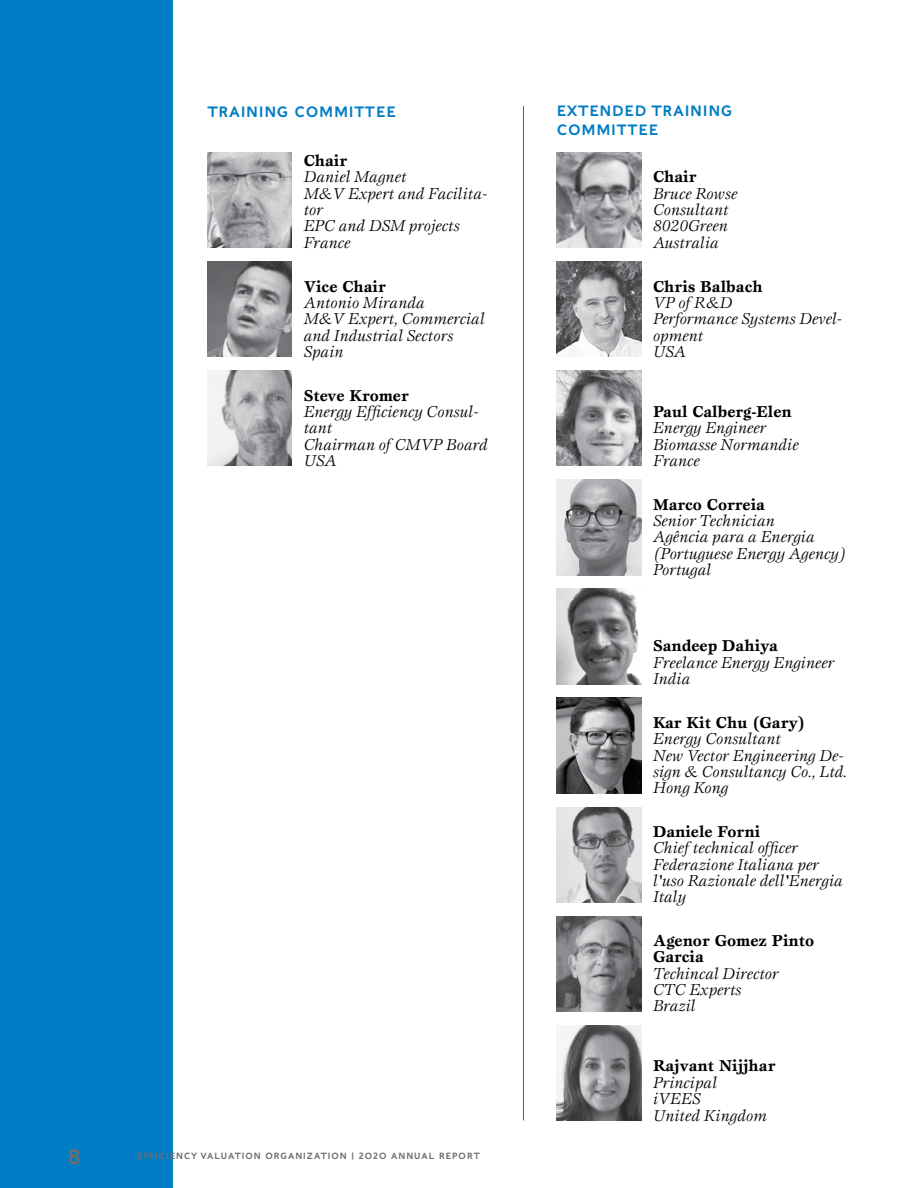
<style>
.page{position:relative;width:918px;height:1188px;background:#fff}
.page>*{position:absolute;margin:0;border:0;box-sizing:border-box;transform-origin:0 0}
.t1{font:21px "English Egyptian";color:#6d6e71}
.t2{font:italic 16.35px/16.4px "Esprit";color:#000}
.t3{font:700 16.35px/16.4px "Esprit";color:#000}
.t4{font:15px/18.8px "English Egyptian";color:#007dc5}
.t5{font:9px "English Egyptian";letter-spacing:.04em;color:#6d6e71}
</style>
<div class="page">
<div style="left:0;top:0;width:172px;height:1188px;background:#007dc5"></div>
<img style="left:556px;top:1025px;width:85px;height:95px">
<img style="left:556px;top:807px;width:85px;height:95px">
<img style="left:556px;top:916px;width:85px;height:95px">
<img style="left:556px;top:153px;width:85px;height:95px">
<img style="left:207px;top:153px;width:85px;height:95px">
<img style="left:556px;top:262px;width:85px;height:95px">
<img style="left:207px;top:262px;width:85px;height:95px">
<img style="left:556px;top:589px;width:85px;height:95px">
<img style="left:556px;top:698px;width:85px;height:95px">
<img style="left:556px;top:371px;width:85px;height:95px">
<img style="left:207px;top:371px;width:85px;height:95px">
<img style="left:556px;top:480px;width:85px;height:95px">
<hr style="left:523px;top:106px;width:1px;height:1015px;background:#007dc5">
<p class="t4" style="left:207px;top:102px;width:191px">TRAINING COMMITTEE</p>
<p class="t3" style="left:304px;top:152px;width:45px">Chair</p>
<p class="t2" style="left:304px;top:169px;width:185px">Daniel Magnet<br>M&amp;V Expert and Facilita&shy;tor<br>EPC and DSM projects<br>France</p>
<p class="t3" style="left:304px;top:278px;width:84px">Vice Chair</p>
<p class="t2" style="left:304px;top:294px;width:183px">Antonio Miranda<br>M&amp;V Expert, Commercial and Industrial Sectors<br>Spain</p>
<p class="t3" style="left:304px;top:387px;width:107px">Steve Kromer</p>
<p class="t2" style="left:304px;top:403px;width:186px">Energy Efficiency Consul&shy;tant<br>Chairman of CMVP Board<br>USA</p>
<p class="t1" style="left:68px;top:1143px;width:15px">8</p>
<p class="t5" style="left:137px;top:1150px;width:345px">EFFICIENCY VALUATION ORGANIZATION | 2020 ANNUAL REPORT</p>
<p class="t4" style="left:556px;top:102px;width:178px">EXTENDED TRAINING<br>COMMITTEE</p>
<p class="t3" style="left:653px;top:168px;width:45px">Chair</p>
<p class="t2" style="left:653px;top:185px;width:86px">Bruce Rowse<br>Consultant<br>8020Green<br>Australia</p>
<p class="t3" style="left:653px;top:278px;width:111px">Chris Balbach</p>
<p class="t2" style="left:653px;top:294px;width:191px">VP of R&amp;D<br>Performance Systems Devel&shy;opment<br>USA</p>
<p class="t3" style="left:653px;top:403px;width:140px">Paul Calberg-Elen</p>
<p class="t2" style="left:653px;top:420px;width:147px">Energy Engineer<br>Biomasse Normandie<br>France</p>
<p class="t3" style="left:653px;top:496px;width:113px">Marco Correia</p>
<p class="t2" style="left:653px;top:512px;width:195px">Senior Technician<br>Agência para a Energia (Portuguese Energy Agency)<br>Portugal</p>
<p class="t3" style="left:653px;top:637px;width:126px">Sandeep Dahiya</p>
<p class="t2" style="left:653px;top:654px;width:183px">Freelance Energy Engineer<br>India</p>
<p class="t3" style="left:653px;top:714px;width:154px">Kar Kit Chu (Gary)</p>
<p class="t2" style="left:653px;top:731px;width:196px">Energy Consultant<br>New Vector Engineering De&shy;sign &amp; Consultancy Co., Ltd.<br>Hong Kong</p>
<p class="t3" style="left:653px;top:823px;width:109px">Daniele Forni</p>
<p class="t2" style="left:653px;top:840px;width:191px">Chief technical officer<br>Federazione Italiana per l'uso Razionale dell'Energia<br>Italy</p>
<p class="t3" style="left:653px;top:932px;width:163px">Agenor Gomez Pinto<br>Garcia</p>
<p class="t2" style="left:653px;top:965px;width:127px">Techincal Director<br>CTC Experts<br>Brazil</p>
<p class="t3" style="left:653px;top:1057px;width:124px">Rajvant Nijjhar</p>
<p class="t2" style="left:653px;top:1074px;width:116px">Principal iVEES<br>United Kingdom</p>
</div>
